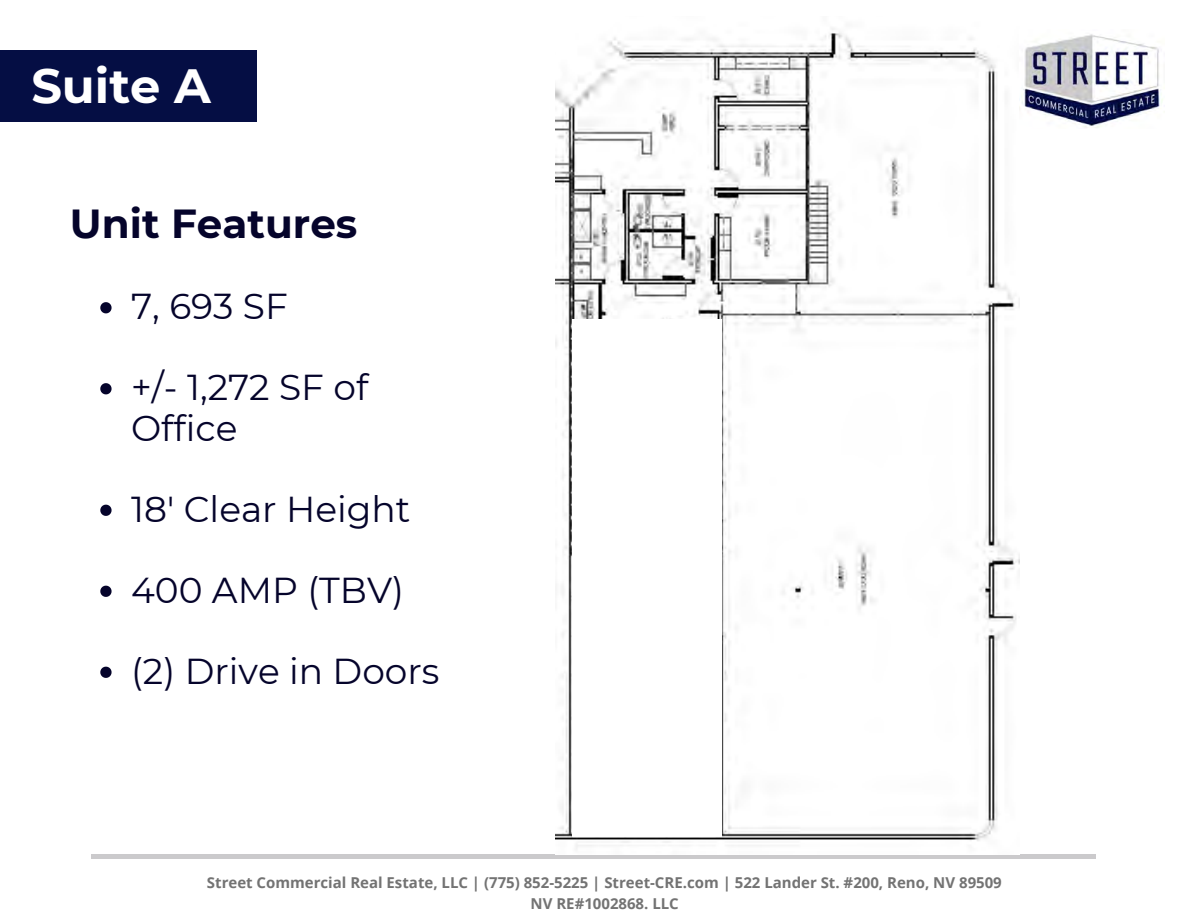
<style>
.page{position:relative;width:1188px;height:918px;background:#fff}
.page>*{position:absolute;margin:0;border:0;box-sizing:border-box;transform-origin:0 0}
.t1{font:700 48px "Montserrat";color:#fff}
.t2{font:700 40.5px "Montserrat";color:#05042b}
.t3{font:36px/40.5px "Montserrat";color:#05042b}
.t4{font:700 15px "Open Sans";color:#737373}
</style>
<div class="page">
<div style="left:92px;top:854px;width:1004px;height:5px;background:#cbcacc"></div>
<div style="left:0;top:50px;width:257px;height:72px;background:#050e44"></div>
<img style="left:555px;top:28px;width:465px;height:821px">
<div style="left:572px;top:319px;width:149px;height:518px;background:#fff"></div>
<svg style="left:100px;top:302px;width:12px;height:11px"></svg>
<svg style="left:100px;top:383px;width:12px;height:11px"></svg>
<svg style="left:100px;top:505px;width:12px;height:11px"></svg>
<svg style="left:100px;top:586px;width:12px;height:11px"></svg>
<svg style="left:100px;top:667px;width:12px;height:11px"></svg>
<img style="left:1022px;top:34px;width:141px;height:94px">
<p class="t1" style="left:31px;top:57px;width:181px">Suite A</p>
<p class="t2" style="left:70px;top:199px;width:289px">Unit Features</p>
<p class="t3" style="left:131px;top:286px;width:158px">7, 693 SF</p>
<p class="t3" style="left:131px;top:367px;width:239px">+/- 1,272 SF of<br>Office</p>
<p class="t3" style="left:131px;top:488px;width:281px">18' Clear Height</p>
<p class="t3" style="left:131px;top:569px;width:274px">400 AMP (TBV)</p>
<p class="t3" style="left:131px;top:650px;width:310px">(2) Drive in Doors</p>
<p class="t4" style="left:207px;top:872px;width:796px">Street Commercial Real Estate, LLC | (775) 852-5225 | Street-CRE.com | 522 Lander St. #200, Reno, NV 89509</p>
<p class="t4" style="left:531px;top:893px;width:150px">NV RE#1002868. LLC</p>
</div>
